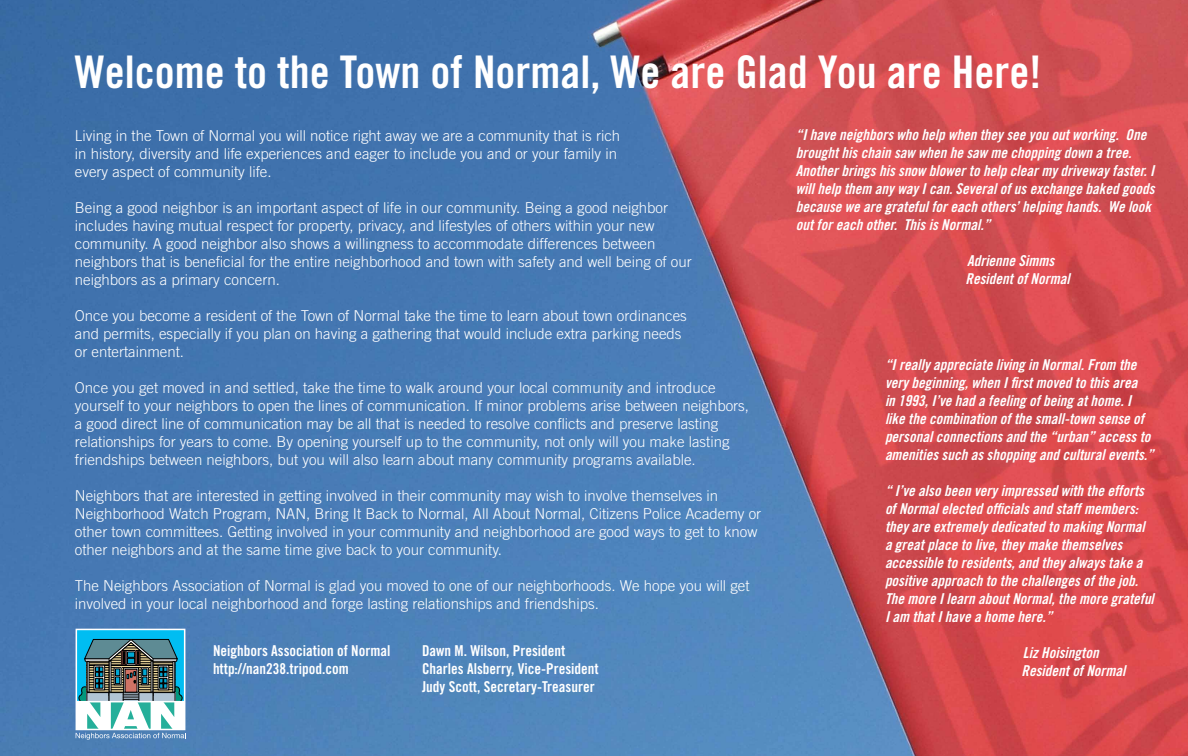
<style>
.page{position:relative;width:1188px;height:756px;background:#fff}
.page>*{position:absolute;margin:0;border:0;box-sizing:border-box;transform-origin:0 0}
.t1{font:45px "Trade Gothic Bold Cond Twenty";color:#fff}
.t2{font:300 15px/18px "Trade Gothic";color:#fff}
.t3{font:15px/18px "Trade Gothic Bold Cond Twenty Obl";color:#fff}
.t4{font:15px "Trade Gothic Bold Cond Twenty";color:#fff}
</style>
<div class="page">
<img style="left:0;top:0;width:1188px;height:756px">
<div style="left:76px;top:629px;width:109px;height:96px;background:#00bdf2"></div>
<div style="left:76px;top:629px;width:109px;height:101px;border:2px solid #fff"></div>
<svg style="left:76px;top:639px;width:110px;height:101px"></svg>
<p class="t1" style="left:75px;top:45px;width:968px">Welcome to the Town of Normal, We are Glad You are Here!</p>
<p class="t2" style="left:75px;top:126px;width:547px">Living in the Town of Normal you will notice right away we are a community that is rich in history, diversity and life experiences and eager to include you and or your family in every aspect of community life.</p>
<p class="t2" style="left:75px;top:198px;width:618px">Being a good neighbor is an important aspect of life in our community. Being a good neighbor includes having mutual respect for property, privacy, and lifestyles of others within your new community. A good neighbor also shows a willingness to accommodate differences between neighbors that is beneficial for the entire neighborhood and town with safety and well being of our neighbors as a primary concern.</p>
<p class="t2" style="left:75px;top:306px;width:614px">Once you become a resident of the Town of Normal take the time to learn about town ordinances and permits, especially if you plan on having a gathering that would include extra parking needs or entertainment.</p>
<p class="t2" style="left:75px;top:378px;width:676px">Once you get moved in and settled, take the time to walk around your local community and introduce yourself to your neighbors to open the lines of communication. If minor problems arise between neighbors, a good direct line of communication may be all that is needed to resolve conflicts and preserve lasting relationships for years to come. By opening yourself up to the community, not only will you make lasting friendships between neighbors, but you will also learn about many community programs available.</p>
<p class="t2" style="left:75px;top:486px;width:688px">Neighbors that are interested in getting involved in their community may wish to involve themselves in Neighborhood Watch Program, NAN, Bring It Back to Normal, All About Normal, Citizens Police Academy or other town committees. Getting involved in your community and neighborhood are good ways to get to know other neighbors and at the same time give back to your community.</p>
<p class="t2" style="left:75px;top:576px;width:676px">The Neighbors Association of Normal is glad you moved to one of our neighborhoods. We hope you will get involved in your local neighborhood and forge lasting relationships and friendships.</p>
<p class="t4" style="left:213px;top:642px;width:179px">Neighbors Association of Normal</p>
<p class="t4" style="left:213px;top:660px;width:137px">http://nan238.tripod.com</p>
<p class="t4" style="left:422px;top:642px;width:145px">Dawn M. Wilson, President</p>
<p class="t4" style="left:422px;top:660px;width:178px">Charles Alsberry, Vice-President</p>
<p class="t4" style="left:422px;top:678px;width:174px">Judy Scott, Secretary-Treasurer</p>
<p class="t3" style="left:796px;top:126px;width:360px">“I have neighbors who help when they see you out working. One brought his chain saw when he saw me chopping down a tree.<br>Another brings his snow blower to help clear my driveway faster. I will help them any way I can. Several of us exchange baked goods because we are grateful for each others’ helping hands. We look out for each other. This is Normal.”</p>
<p class="t3" style="left:967px;top:252px;width:89px">Adrienne Simms</p>
<p class="t3" style="left:966px;top:270px;width:106px">Resident of Normal</p>
<p class="t3" style="left:885px;top:356px;width:270px">“I really appreciate living in Normal. From the very beginning, when I first moved to this area<br>in 1993, I’ve had a feeling of being at home. I like the combination of the small-town sense of personal connections and the “urban” access to amenities such as shopping and cultural events.”</p>
<p class="t3" style="left:885px;top:482px;width:270px">“ I’ve also been very impressed with the efforts of Normal elected officials and staff members: they are extremely dedicated to making Normal a great place to live, they make themselves accessible to residents, and they always take a positive approach to the challenges of the job.<br>The more I learn about Normal, the more grateful I am that I have a home here.”</p>
<p class="t3" style="left:1023px;top:644px;width:77px">Liz Hoisington</p>
<p class="t3" style="left:1022px;top:662px;width:106px">Resident of Normal</p>
</div>
